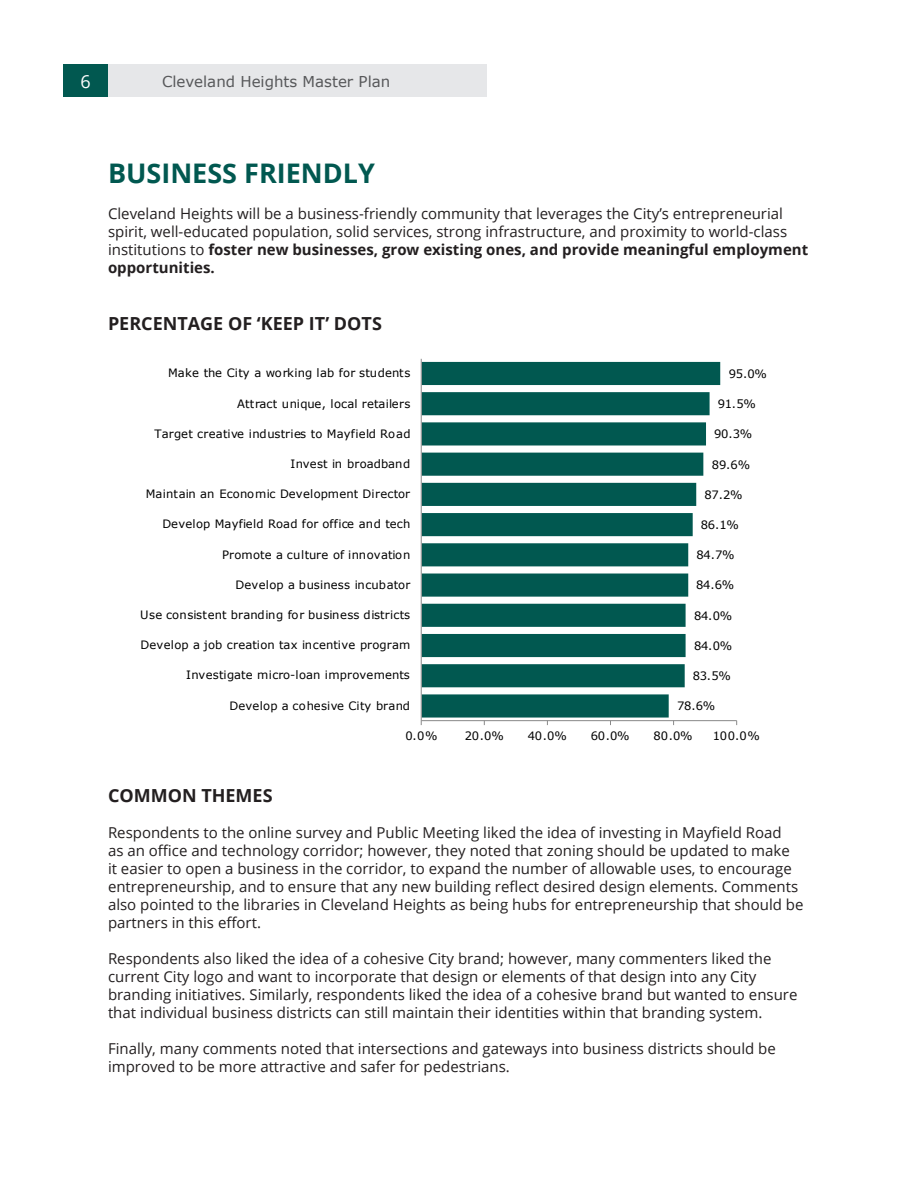
<style>
.page{position:relative;width:918px;height:1188px;background:#fff}
.page>*{position:absolute;margin:0;border:0;box-sizing:border-box;transform-origin:0 0}
.Vision_Description{font:700 27px "Open Sans";color:#015850}
.Sub_Sub_Header_LJ__1{font:700 18px "Open Sans";color:#231f20}
.t1{font:18px "Open Sans";color:#fff}
.Body__1_Col{font:15px/18px "Open Sans";color:#231f20}
.t2{font:15px "Verdana";color:#57585a}
.t3{font:11.55px "Verdana";letter-spacing:.015em;color:#000}
.s1{font-weight:700}
</style>
<div class="page">
<div style="left:108px;top:65px;width:379px;height:32px;background:#e6e7e9"></div>
<div style="left:63px;top:65px;width:45px;height:32px;background:#015850"></div>
<svg style="left:422px;top:362px;width:298px;height:356px;fill:#015850"></svg>
<hr style="left:421px;top:720px;width:316px;height:1px;background:#898989">
<hr style="left:421px;top:359px;width:1px;height:362px;background:#898989">
<p class="t1" style="left:80px;top:69px;width:12px">6</p>
<p class="t2" style="left:162px;top:71px;width:230px">Cleveland Heights Master Plan</p>
<p class="Vision_Description" style="left:108px;top:154px;width:268px">BUSINESS FRIENDLY</p>
<p class="Body__1_Col" style="left:108px;top:204px;width:702px">Cleveland Heights will be a business-friendly community that leverages the City’s entrepreneurial spirit, well-educated population, solid services, strong infrastructure, and proximity to world-class institutions to <span class="s1">foster new businesses, grow existing ones, and provide meaningful employment opportunities.</span></p>
<p class="Sub_Sub_Header_LJ__1" style="left:108px;top:311px;width:275px">PERCENTAGE OF ‘KEEP IT’ DOTS</p>
<p class="t3" style="left:168px;top:365px;width:244px">Make the City a working lab for students</p>
<p class="t3" style="left:729px;top:366px;width:40px">95.0%</p>
<p class="t3" style="left:237px;top:395px;width:175px">Attract unique, local retailers</p>
<p class="t3" style="left:718px;top:396px;width:40px">91.5%</p>
<p class="t3" style="left:155px;top:426px;width:258px">Target creative industries to Mayfield Road</p>
<p class="t3" style="left:714px;top:426px;width:40px">90.3%</p>
<p class="t3" style="left:290px;top:456px;width:122px">Invest in broadband</p>
<p class="t3" style="left:712px;top:456px;width:40px">89.6%</p>
<p class="t3" style="left:146px;top:486px;width:266px">Maintain an Economic Development Director</p>
<p class="t3" style="left:704px;top:487px;width:40px">87.2%</p>
<p class="t3" style="left:162px;top:516px;width:250px">Develop Mayfield Road for office and tech</p>
<p class="t3" style="left:701px;top:517px;width:40px">86.1%</p>
<p class="t3" style="left:222px;top:546px;width:190px">Promote a culture of innovation</p>
<p class="t3" style="left:696px;top:547px;width:40px">84.7%</p>
<p class="t3" style="left:236px;top:577px;width:176px">Develop a business incubator</p>
<p class="t3" style="left:696px;top:577px;width:40px">84.6%</p>
<p class="t3" style="left:140px;top:607px;width:271px">Use consistent branding for business districts</p>
<p class="t3" style="left:694px;top:607px;width:40px">84.0%</p>
<p class="t3" style="left:141px;top:637px;width:271px">Develop a job creation tax incentive program</p>
<p class="t3" style="left:694px;top:638px;width:40px">84.0%</p>
<p class="t3" style="left:186px;top:667px;width:225px">Investigate micro-loan improvements</p>
<p class="t3" style="left:693px;top:668px;width:40px">83.5%</p>
<p class="t3" style="left:229px;top:697px;width:182px">Develop a cohesive City brand</p>
<p class="t3" style="left:677px;top:698px;width:40px">78.6%</p>
<p class="t3" style="left:406px;top:728px;width:33px">0.0%</p>
<p class="t3" style="left:465px;top:728px;width:41px">20.0%</p>
<p class="t3" style="left:528px;top:728px;width:41px">40.0%</p>
<p class="t3" style="left:591px;top:728px;width:41px">60.0%</p>
<p class="t3" style="left:654px;top:728px;width:41px">80.0%</p>
<p class="t3" style="left:713px;top:728px;width:49px">100.0%</p>
<p class="Sub_Sub_Header_LJ__1" style="left:108px;top:783px;width:166px">COMMON THEMES</p>
<p class="Body__1_Col" style="left:108px;top:823px;width:697px">Respondents to the online survey and Public Meeting liked the idea of investing in Mayfield Road<br>as an office and technology corridor; however, they noted that zoning should be updated to make<br>it easier to open a business in the corridor, to expand the number of allowable uses, to encourage entrepreneurship, and to ensure that any new building reflect desired design elements. Comments also pointed to the libraries in Cleveland Heights as being hubs for entrepreneurship that should be partners in this effort.</p>
<p class="Body__1_Col" style="left:108px;top:949px;width:691px">Respondents also liked the idea of a cohesive City brand; however, many commenters liked the current City logo and want to incorporate that design or elements of that design into any City branding initiatives. Similarly, respondents liked the idea of a cohesive brand but wanted to ensure that individual business districts can still maintain their identities within that branding system.</p>
<p class="Body__1_Col" style="left:108px;top:1039px;width:669px">Finally, many comments noted that intersections and gateways into business districts should be improved to be more attractive and safer for pedestrians.</p>
</div>
